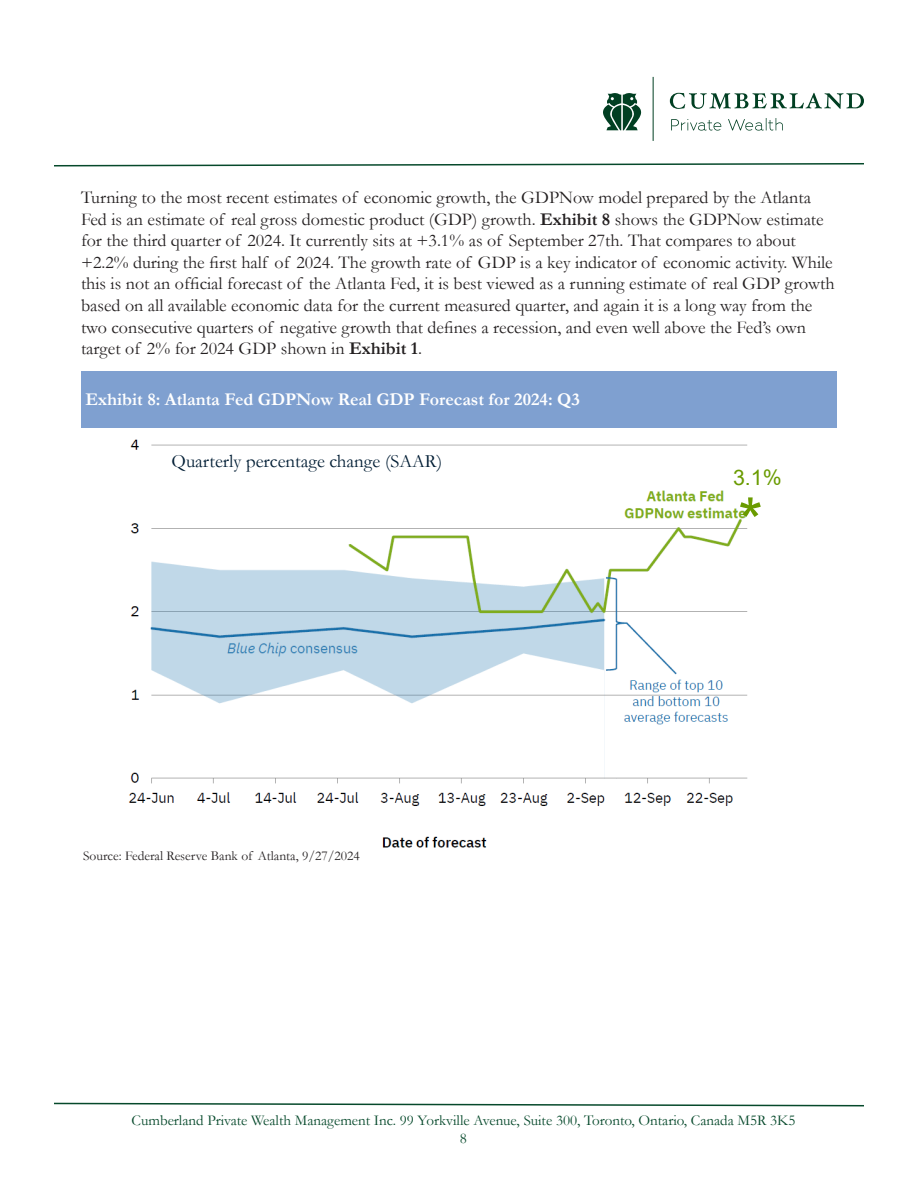
<style>
.page{position:relative;width:918px;height:1188px;background:#fff}
.page>*{position:absolute;margin:0;border:0;box-sizing:border-box;transform-origin:0 0}
.t1{font:64.35px "Arial";color:#6a9b00}
.t2{font:21.45px "Arial";color:#6a9b00}
.t3{font:18.75px "Garamond";color:#001d34}
.t4{font:18px/21.6px "Garamond";color:#231f20}
.t5{font:700 18px "Garamond";color:#fff}
.t6{font:15px/18px "Garamond";color:#06492b;text-align:center}
.t7{font:13.5px "Garamond";color:#231f20}
.s1{font-weight:700}
</style>
<div class="page">
<svg style="left:54px;top:1102px;width:810px;height:5px"></svg>
<svg style="left:54px;top:163px;width:810px;height:4px"></svg>
<svg style="left:670px;top:93px;width:194px;height:16px"></svg>
<hr style="left:653px;top:77px;width:1px;height:64px;background:#013f22">
<svg style="left:603px;top:93px;width:38px;height:37px"></svg>
<svg style="left:671px;top:118px;width:112px;height:13px"></svg>
<img style="left:121px;top:427px;width:630px;height:421px">
<div style="left:81px;top:371px;width:756px;height:56px;background:#7fa0d0"></div>
<p class="t4" style="left:81px;top:186px;width:755px">Turning to the most recent estimates of economic growth, the GDPNow model prepared by the Atlanta Fed is an estimate of real gross domestic product (GDP) growth. <span class="s1">Exhibit 8</span> shows the GDPNow estimate for the third quarter of 2024. It currently sits at +3.1% as of September 27th. That compares to about +2.2% during the first half of 2024. The growth rate of GDP is a key indicator of economic activity. While this is not an official forecast of the Atlanta Fed, it is best viewed as a running estimate of real GDP growth based on all available economic data for the current measured quarter, and again it is a long way from the two consecutive quarters of negative growth that defines a recession, and even well above the Fed’s own target of 2% for 2024 GDP shown in <span class="s1">Exhibit 1</span>.</p>
<p class="t5" style="left:86px;top:387px;width:496px">Exhibit 8: Atlanta Fed GDPNow Real GDP Forecast for 2024: Q3</p>
<p class="t3" style="left:172px;top:449px;width:272px">Quarterly percentage change (SAAR)</p>
<p class="t7" style="left:83px;top:847px;width:278px">Source: Federal Reserve Bank of Atlanta, 9/27/2024</p>
<p class="t2" style="left:733px;top:462px;width:50px">3.1%</p>
<p class="t1" style="left:738px;top:477px;width:27px">*</p>
<p class="t6" style="left:132px;top:1111px;width:665px">Cumberland Private Wealth Management Inc. 99 Yorkville Avenue, Suite 300, Toronto, Ontario, Canada M5R 3K5<br>8</p>
</div>
